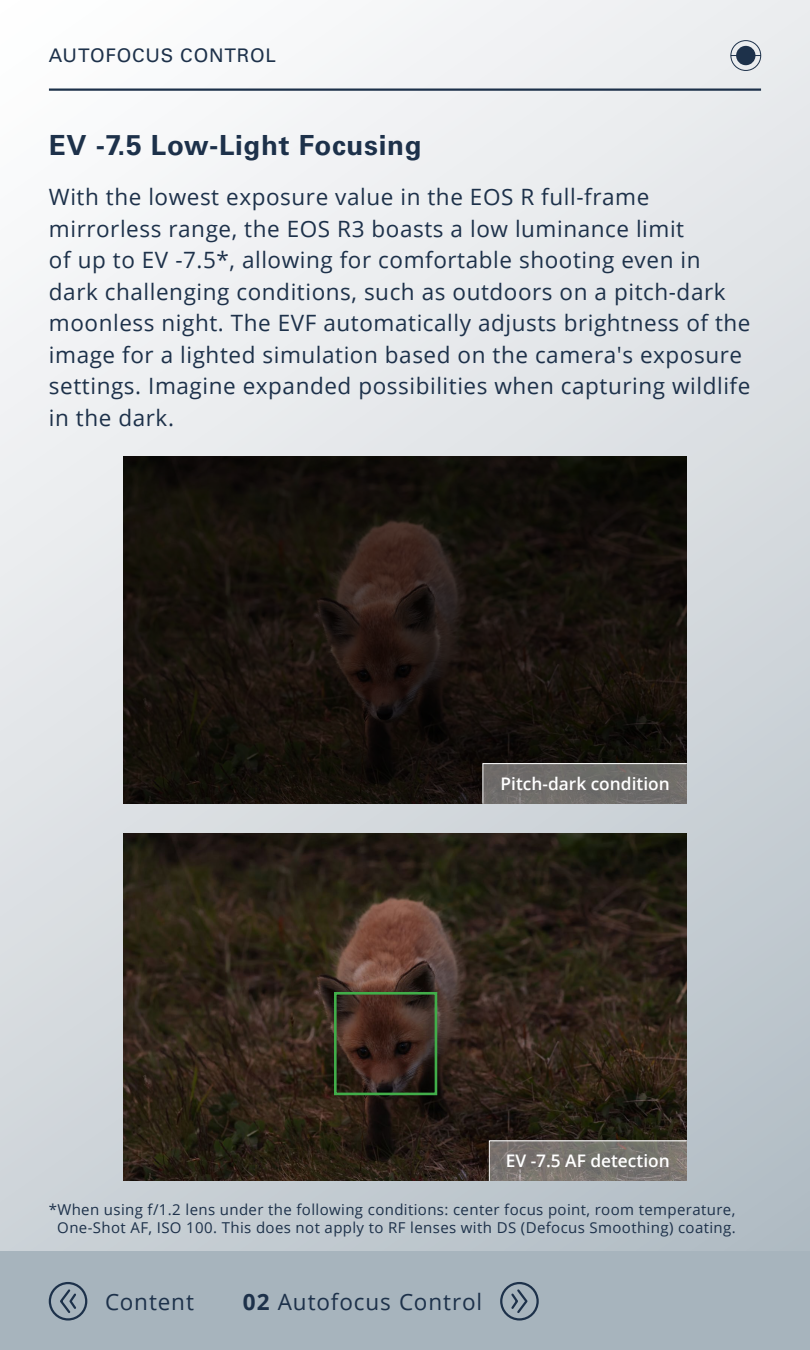
<style>
.page{position:relative;width:810px;height:1350px;background:#fff}
.page>*{position:absolute;margin:0;border:0;box-sizing:border-box;transform-origin:0 0}
.t1{font:700 27.75px "Univers LT Std";letter-spacing:.025em;color:#1d314a}
.t2{font:22.5px/31.5px "Open Sans";letter-spacing:.025em;color:#1d314a}
.t3{font:18.75px "Univers LT Std";letter-spacing:.04em;color:#1d314a}
.t4{font:600 17.33px "Open Sans";color:#fff}
.t5{font:15px/18px "Open Sans";letter-spacing:.025em;color:#1d314a;text-align:center}
.s1{font-size:28.5px}
.s2{font-weight:700}
</style>
<div class="page">
<div style="left:0;top:0;width:810px;height:1350px;background:linear-gradient(to bottom,#f7f7f8,#bac4ca)"></div>
<hr style="left:49px;top:88px;width:712px;height:3px;background:#1d314a">
<div style="left:0;top:1251px;width:810px;height:99px;background:#a7b4bd"></div>
<svg style="left:58px;top:1287px;width:20px;height:26px"></svg>
<div style="left:49px;top:1282px;width:38px;height:39px;border:2px solid #1d314a;border-radius:50%"></div>
<svg style="left:509px;top:1287px;width:19px;height:26px"></svg>
<div style="left:500px;top:1282px;width:39px;height:39px;border:2px solid #1d314a;border-radius:50%"></div>
<svg style="left:730px;top:40px;width:31px;height:31px"></svg>
<img style="left:123px;top:834px;width:564px;height:347px">
<svg style="left:489px;top:1140px;width:198px;height:42px;background:#7e7a76"></svg>
<svg style="left:123px;top:456px;width:564px;height:348px;background:#17110c"></svg>
<svg style="left:482px;top:763px;width:205px;height:41px;background:#72706e"></svg>
<div style="left:325px;top:983px;width:122px;height:122px;background:#000;opacity:.5"></div>
<svg style="left:333px;top:991px;width:106px;height:106px;background:#3a3122"></svg>
<p class="t3" style="left:49px;top:45px;width:229px">AUTOFOCUS CONTROL</p>
<p class="t1" style="left:49px;top:129px;width:374px">EV -<span class="s1">7.5</span> Low-Light Focusing</p>
<p class="t2" style="left:49px;top:181px;width:703px">With the lowest exposure value in the EOS R full-frame mirrorless range, the EOS R3 boasts a low luminance limit<br>of up to EV -7.5*, allowing for comfortable shooting even in dark challenging conditions, such as outdoors on a pitch-dark moonless night. The EVF automatically adjusts brightness of the image for a lighted simulation based on the camera's exposure settings. Imagine expanded possibilities when capturing wildlife in the dark.</p>
<p class="t4" style="left:501px;top:772px;width:171px">Pitch-dark condition</p>
<p class="t4" style="left:506px;top:1148px;width:165px">EV -7.5 AF detection</p>
<p class="t5" style="left:49px;top:1200px;width:689px">*When using f/1.2 lens under the following conditions: center focus point, room temperature,<br>One-Shot AF, ISO 100. This does not apply to RF lenses with DS (Defocus Smoothing) coating.</p>
<p class="t2" style="left:105px;top:1285px;width:90px">Content</p>
<p class="t2" style="left:243px;top:1285px;width:241px"><span class="s2">02</span> Autofocus Control</p>
</div>
